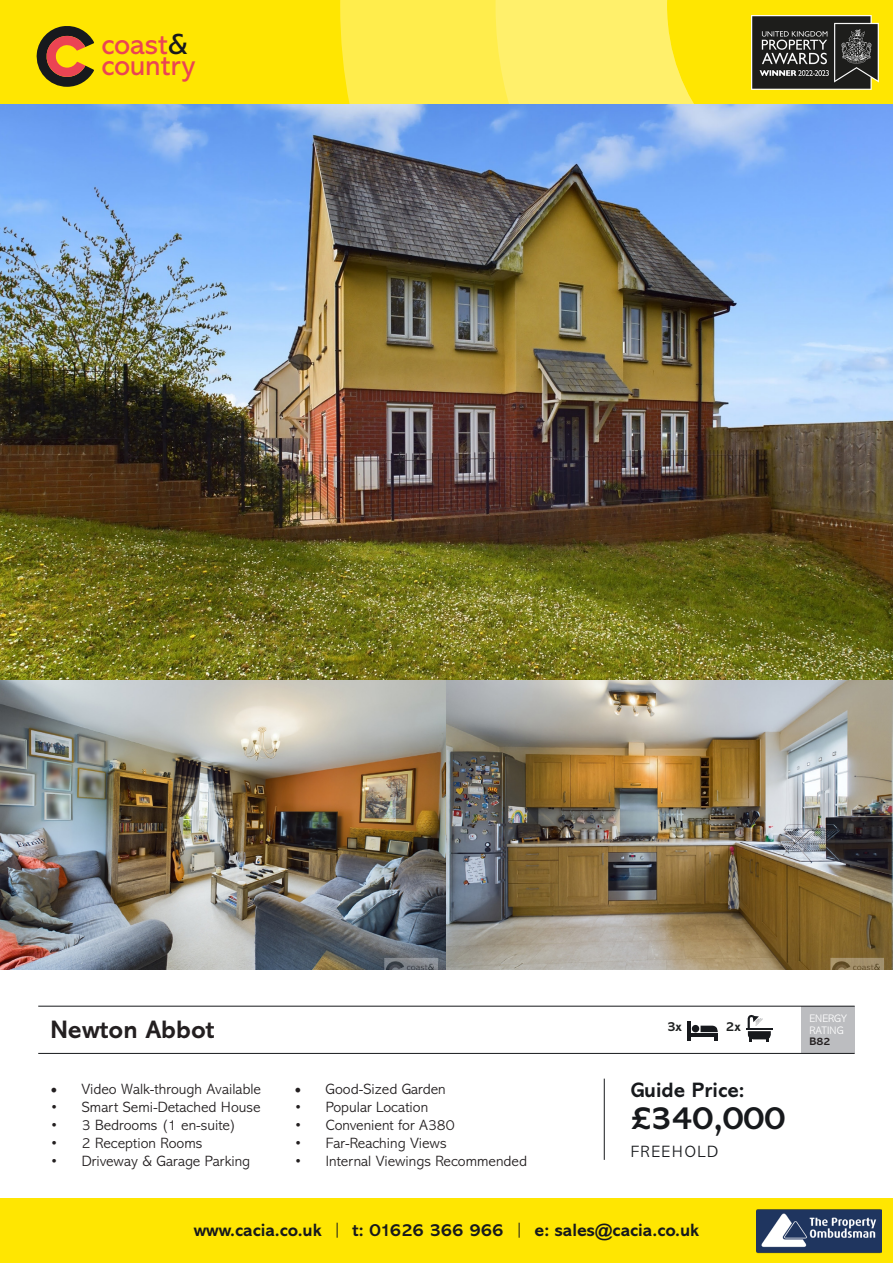
<style>
.page{position:relative;width:893px;height:1263px;background:#fff}
.page>*{position:absolute;margin:0;border:0;box-sizing:border-box;transform-origin:0 0}
.t1{font:700 33px "Abadi MT Std";color:#17191c}
.t2{font:29.4px/20.9px "Abadi MT Std";color:#eb4453}
.t3{font:700 25.5px "Abadi MT Std";color:#231f20}
.t4{font:700 21px "Abadi MT Std";color:#17191c}
.t5{font:700 18px "Abadi MT Std";color:#17191c}
.t6{font:300 16.5px "Abadi MT Std";letter-spacing:.1em;color:#17191c}
.t7{font:300 15px "Abadi MT Std";color:#231f20}
.t8{font:700 13.5px "Abadi MT Std";color:#202222}
.t9{font:300 10.95px "Abadi MT Std";color:#fff}
.t10{font:700 10.95px "Abadi MT Std";color:#231f20}
.s1{color:#17191d}
.s2{font-family:"Minion Pro";font-weight:400;font-size:18px}
.s3{font-weight:300}
</style>
<div class="page">
<img style="left:0;top:103px;width:893px;height:578px">
<img style="left:0;top:681px;width:446px;height:288px">
<img style="left:446px;top:681px;width:447px;height:288px">
<div style="left:0;top:1199px;width:893px;height:64px;background:#ffe601"></div>
<div style="left:801px;top:1006px;width:54px;height:47px;background:#bcbdc0"></div>
<hr style="left:687px;top:1022px;width:3px;height:19px;background:#17191d">
<hr style="left:689px;top:1033px;width:29px;height:4px;background:#17191d">
<div style="left:692px;top:1025px;width:7px;height:7px;background:#17191d;border-radius:50%"></div>
<svg style="left:700px;top:1026px;width:18px;height:15px"></svg>
<hr style="left:746px;top:1028px;width:26px;height:2px;background:#17191d">
<svg style="left:748px;top:1015px;width:23px;height:27px"></svg>
<hr style="left:38px;top:1006px;width:817px;height:1px;background:#17191c">
<hr style="left:604px;top:1078px;width:1px;height:82px;background:#17191c">
<hr style="left:38px;top:1053px;width:817px;height:1px;background:#17191c">
<div style="left:0;top:0;width:893px;height:103px;background:#ffe601"></div>
<svg style="left:36px;top:26px;width:58px;height:61px"></svg>
<div style="left:340px;top:0;width:481px;height:103px;background:#ffed4c"></div>
<svg style="left:496px;top:0;width:325px;height:103px"></svg>
<img style="left:751px;top:15px;width:127px;height:74px">
<img style="left:756px;top:1209px;width:125px;height:45px">
<p class="t2" style="left:101px;top:34px;width:95px">coast<span class="s1">&amp; </span>country</p>
<p class="t3" style="left:50px;top:1014px;width:166px">Newton Abbot</p>
<p class="t8" style="left:667px;top:1018px;width:16px">3x</p>
<p class="t8" style="left:726px;top:1018px;width:16px">2x</p>
<p class="t7" style="left:50px;top:1081px;width:212px"><span class="s2">•</span> Video Walk-through Available</p>
<p class="t7" style="left:50px;top:1099px;width:212px">• Smart Semi-Detached House</p>
<p class="t7" style="left:50px;top:1117px;width:187px">• 3 Bedrooms (1 en-suite)</p>
<p class="t7" style="left:50px;top:1135px;width:153px">• 2 Reception Rooms</p>
<p class="t7" style="left:50px;top:1153px;width:201px">• Driveway &amp; Garage Parking</p>
<p class="t7" style="left:294px;top:1081px;width:153px"><span class="s2">•</span> Good-Sized Garden</p>
<p class="t7" style="left:294px;top:1099px;width:135px">• Popular Location</p>
<p class="t7" style="left:294px;top:1117px;width:162px">• Convenient for A380</p>
<p class="t7" style="left:294px;top:1135px;width:154px">• Far-Reaching Views</p>
<p class="t7" style="left:294px;top:1153px;width:234px">• Internal Viewings Recommended</p>
<p class="t4" style="left:631px;top:1078px;width:115px">Guide Price:</p>
<p class="t1" style="left:631px;top:1098px;width:156px">£340,000</p>
<p class="t6" style="left:631px;top:1142px;width:89px">FREEHOLD</p>
<p class="t5" style="left:194px;top:1219px;width:507px">www.cacia.co.uk <span class="s3">|</span> t: 01626 366 966 <span class="s3">|</span> e: sales@cacia.co.uk</p>
<p class="t9" style="left:810px;top:1013px;width:39px">ENERGY</p>
<p class="t9" style="left:810px;top:1024px;width:36px">RATING</p>
<p class="t10" style="left:810px;top:1035px;width:22px">B82</p>
</div>
